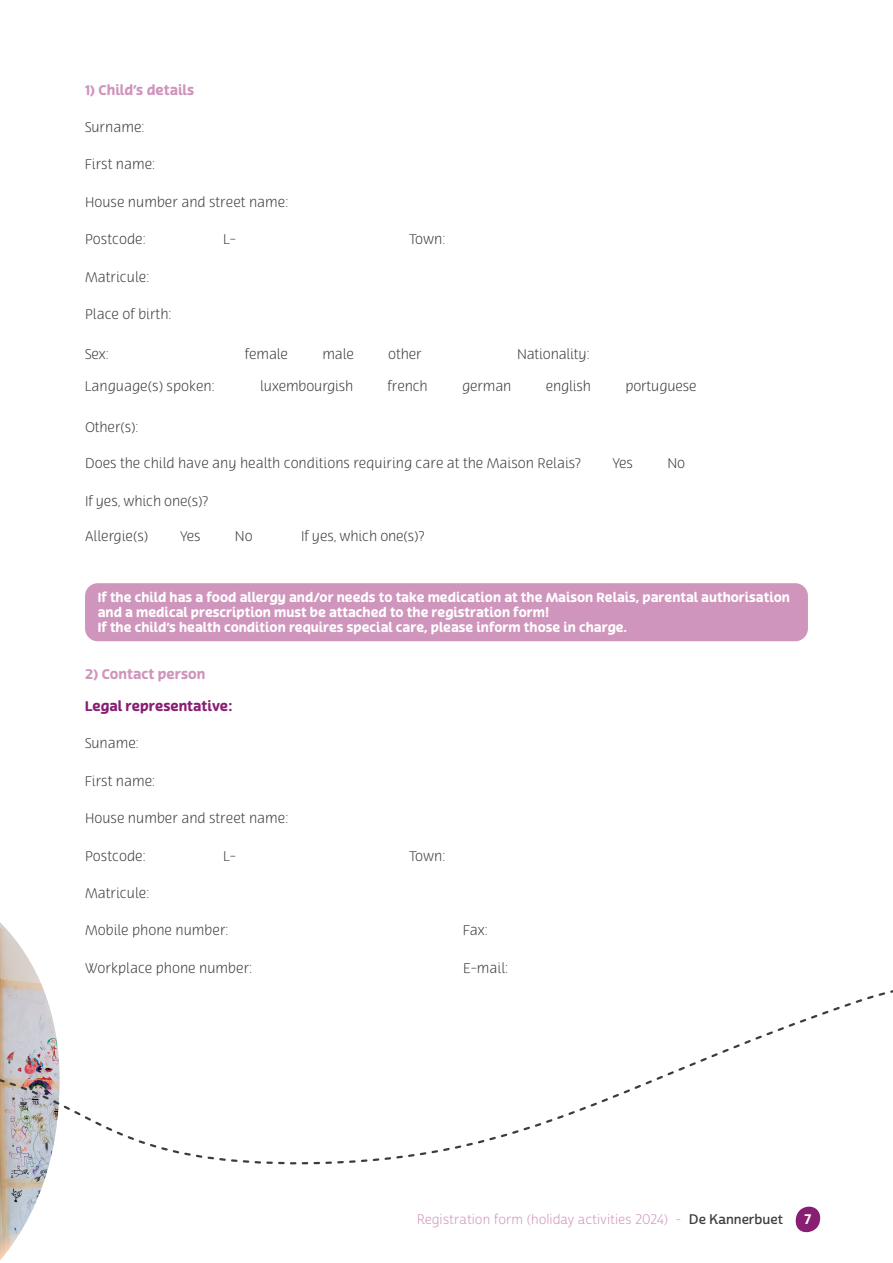
<style>
.page{position:relative;width:893px;height:1263px;background:#fff}
.page>*{position:absolute;margin:0;border:0;box-sizing:border-box;transform-origin:0 0}
.t1{font:300 13.5px "Terfens";color:#3c3c3b}
.t2{font:13.5px "Cabrito Sans Nor Boo";color:#cf95bc}
.t3{font:700 13.5px "Terfens";color:#cf95bc}
.t4{font:700 13.5px "Terfens";color:#881f72}
.t5{font:13.5px "Cabrito Sans Nor Bol";color:#fff}
.t6{font:700 12.75px/15.3px "Terfens";color:#fff}
.s1{font-family:"Cabrito Sans Nor Dem";color:#3c3c3b}
</style>
<div class="page">
<svg style="left:0;top:922px;width:41px;height:338px"></svg>
<svg style="left:0;top:983px;width:893px;height:206px"></svg>
<div style="left:796px;top:1206px;width:24px;height:26px;background:#881f72;border-radius:11px"></div>
<div style="left:85px;top:583px;width:723px;height:58px;background:#cf95bc;border-radius:13px"></div>
<p class="t3" style="left:85px;top:82px;width:111px">1) Child’s details</p>
<p class="t1" style="left:85px;top:119px;width:61px">Surname:</p>
<p class="t1" style="left:85px;top:157px;width:72px">First name:</p>
<p class="t1" style="left:85px;top:194px;width:205px">House number and street name:</p>
<p class="t1" style="left:85px;top:232px;width:63px">Postcode:</p>
<p class="t1" style="left:223px;top:232px;width:14px">L-</p>
<p class="t1" style="left:409px;top:232px;width:38px">Town:</p>
<p class="t1" style="left:85px;top:269px;width:66px">Matricule:</p>
<p class="t1" style="left:85px;top:307px;width:88px">Place of birth:</p>
<p class="t1" style="left:85px;top:347px;width:26px">Sex:</p>
<p class="t1" style="left:245px;top:347px;width:45px">female</p>
<p class="t1" style="left:322px;top:347px;width:33px">male</p>
<p class="t1" style="left:388px;top:347px;width:35px">other</p>
<p class="t1" style="left:517px;top:347px;width:74px">Nationality:</p>
<p class="t1" style="left:85px;top:378px;width:132px">Language(s) spoken:</p>
<p class="t1" style="left:260px;top:378px;width:94px">luxembourgish</p>
<p class="t1" style="left:388px;top:378px;width:42px">french</p>
<p class="t1" style="left:462px;top:378px;width:51px">german</p>
<p class="t1" style="left:546px;top:378px;width:47px">english</p>
<p class="t1" style="left:625px;top:378px;width:73px">portuguese</p>
<p class="t1" style="left:85px;top:420px;width:55px">Other(s):</p>
<p class="t1" style="left:85px;top:455px;width:497px">Does the child have any health conditions requiring care at the Maison Relais?</p>
<p class="t1" style="left:612px;top:455px;width:22px">Yes</p>
<p class="t1" style="left:667px;top:455px;width:19px">No</p>
<p class="t1" style="left:85px;top:493px;width:125px">If yes, which one(s)?</p>
<p class="t1" style="left:85px;top:529px;width:65px">Allergie(s)</p>
<p class="t1" style="left:180px;top:529px;width:22px">Yes</p>
<p class="t1" style="left:235px;top:529px;width:19px">No</p>
<p class="t1" style="left:301px;top:529px;width:125px">If yes, which one(s)?</p>
<p class="t6" style="left:98px;top:590px;width:694px">If the child has a food allergy and/or needs to take medication at the Maison Relais, parental authorisation and a medical prescription must be attached to the registration form!<br>If the child’s health condition requires special care, please inform those in charge.</p>
<p class="t3" style="left:85px;top:666px;width:122px">2) Contact person</p>
<p class="t4" style="left:85px;top:698px;width:150px">Legal representative:</p>
<p class="t1" style="left:85px;top:735px;width:56px">Suname:</p>
<p class="t1" style="left:85px;top:773px;width:72px">First name:</p>
<p class="t1" style="left:85px;top:810px;width:205px">House number and street name:</p>
<p class="t1" style="left:85px;top:848px;width:63px">Postcode:</p>
<p class="t1" style="left:223px;top:848px;width:14px">L-</p>
<p class="t1" style="left:409px;top:848px;width:38px">Town:</p>
<p class="t1" style="left:85px;top:885px;width:66px">Matricule:</p>
<p class="t1" style="left:85px;top:923px;width:145px">Mobile phone number:</p>
<p class="t1" style="left:463px;top:923px;width:27px">Fax:</p>
<p class="t1" style="left:85px;top:960px;width:169px">Workplace phone number:</p>
<p class="t1" style="left:463px;top:960px;width:47px">E-mail:</p>
<p class="t2" style="left:417px;top:1211px;width:368px">Registration form (holiday activities 2024) - <span class="s1">De Kannerbuet</span></p>
<p class="t5" style="left:804px;top:1210px;width:8px">7</p>
</div>
